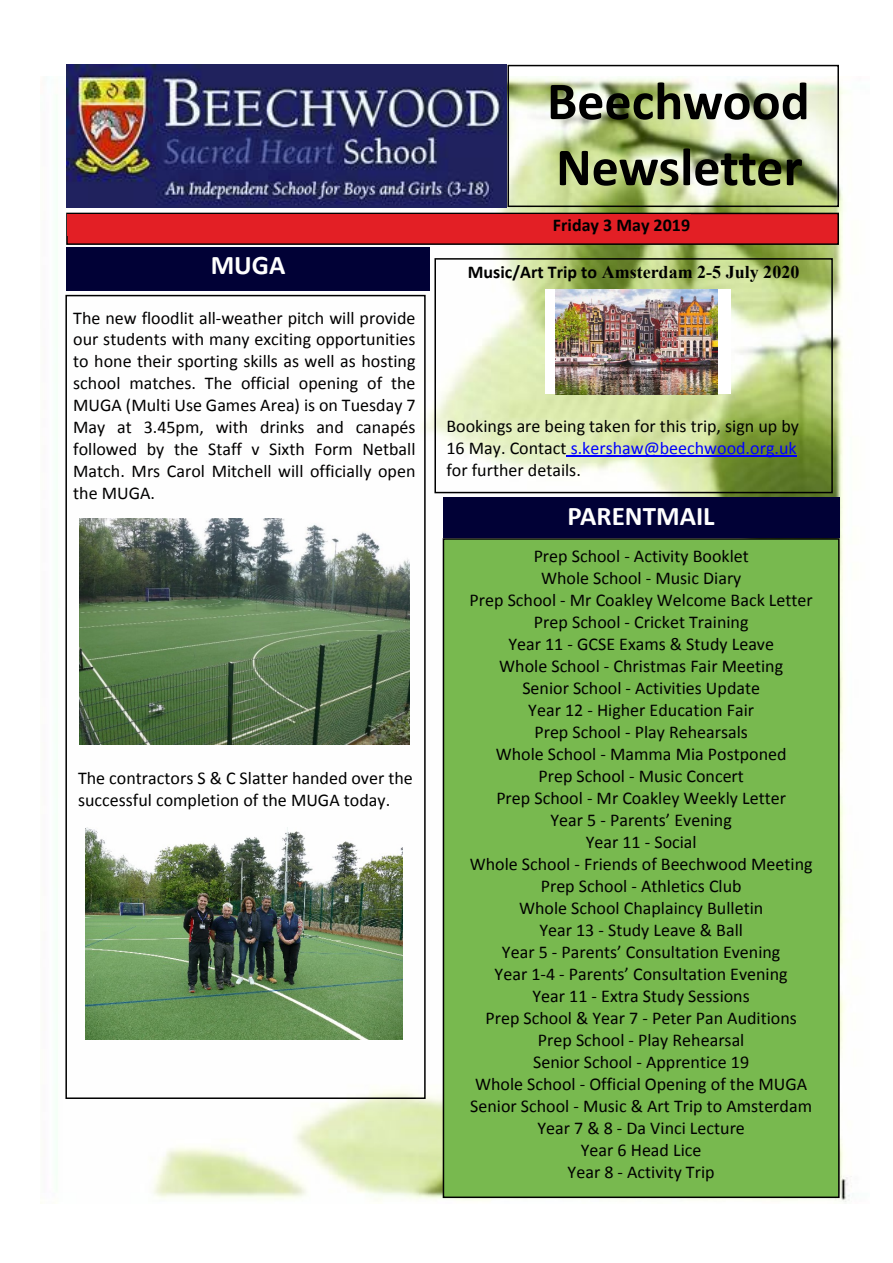
<style>
.page{position:relative;width:893px;height:1263px;background:#fff}
.page>*{position:absolute;margin:0;border:0;box-sizing:border-box;transform-origin:0 0}
.t1{font:700 54px/66px "Calibri";color:#000}
.t2{font:700 27px "Calibri";color:#fefefe}
.t3{font:18px/22px "Calibri";color:#000}
.t4{font:18px/22px "Calibri";color:#010000;text-align:justify}
.t5{font:700 18px "Times New Roman";color:#000}
.t6{font:700 18px "Calibri";color:#000}
.t7{font:5.4px/6.4px "Calibri";color:#000;text-align:center}
.s1{font-family:"Calibri"}
.s2{color:#00f}
</style>
<div class="page">
<img style="left:56px;top:76px;width:796px;height:1126px">
<img style="left:66px;top:65px;width:441px;height:142px">
<div style="left:507px;top:65px;width:332px;height:142px;border:2px solid #000"></div>
<div style="left:67px;top:213px;width:771px;height:31px;background:#e31f25"></div>
<div style="left:66px;top:213px;width:773px;height:32px;border:2px solid #000"></div>
<div style="left:67px;top:214px;width:623px;height:22px;background:#e31f25"></div>
<div style="left:443px;top:539px;width:396px;height:658px;background:#78b94f"></div>
<div style="left:443px;top:538px;width:397px;height:660px;border:2px solid #000"></div>
<div style="left:66px;top:247px;width:364px;height:43px;background:#010136"></div>
<div style="left:443px;top:498px;width:396px;height:40px;background:#010136"></div>
<div style="left:65px;top:295px;width:361px;height:804px;border:2px solid #000"></div>
<div style="left:434px;top:258px;width:399px;height:235px;border:2px solid #000"></div>
<div style="left:73px;top:306px;width:342px;height:22px;background:#fefefe"></div>
<div style="left:415px;top:306px;width:5px;height:22px;background:#fefefe"></div>
<div style="left:73px;top:328px;width:342px;height:22px;background:#fefefe"></div>
<div style="left:415px;top:328px;width:5px;height:22px;background:#fefefe"></div>
<div style="left:73px;top:350px;width:342px;height:22px;background:#fefefe"></div>
<div style="left:415px;top:350px;width:9px;height:22px;background:#fefefe"></div>
<div style="left:73px;top:372px;width:132px;height:22px;background:#fefefe"></div>
<div style="left:205px;top:372px;width:210px;height:22px;background:#fefefe"></div>
<div style="left:415px;top:372px;width:5px;height:22px;background:#fefefe"></div>
<div style="left:73px;top:394px;width:342px;height:22px;background:#fefefe"></div>
<div style="left:415px;top:394px;width:5px;height:22px;background:#fefefe"></div>
<div style="left:73px;top:416px;width:326px;height:22px;background:#fefefe"></div>
<div style="left:399px;top:416px;width:16px;height:22px;background:#fefefe"></div>
<div style="left:415px;top:416px;width:5px;height:22px;background:#fefefe"></div>
<div style="left:73px;top:438px;width:342px;height:22px;background:#fefefe"></div>
<div style="left:415px;top:438px;width:5px;height:22px;background:#fefefe"></div>
<div style="left:73px;top:460px;width:342px;height:22px;background:#fefefe"></div>
<div style="left:415px;top:460px;width:5px;height:22px;background:#fefefe"></div>
<div style="left:73px;top:482px;width:82px;height:22px;background:#fefefe"></div>
<img style="left:80px;top:518px;width:329px;height:226px">
<hr style="left:567px;top:456px;width:230px;height:1px;background:#00f">
<div style="left:546px;top:290px;width:185px;height:104px;background:#fff"></div>
<img style="left:555px;top:290px;width:163px;height:104px">
<img style="left:86px;top:828px;width:317px;height:211px">
<h2 class="t2" style="left:211px;top:254px;width:76px">MUGA</h2>
<p class="t4" style="left:73px;top:308px;width:344px">The new floodlit all-weather pitch will provide our students with many exciting opportunities to hone their sporting skills as well as hosting school matches. The official opening of the MUGA (Multi Use Games Area) is on Tuesday 7<br>May at 3.45pm, with drinks and canapés followed by the Staff v Sixth Form Netball Match. Mrs Carol Mitchell will officially open the MUGA.</p>
<p class="t3" style="left:78px;top:769px;width:336px">The contractors S &amp; C Slatter handed over the successful completion of the MUGA today.</p>
<h1 class="t1" style="left:547px;top:73px;width:264px">Beechwood<br>Newsletter</h1>
<p class="t6" style="left:553px;top:218px;width:139px">Friday 3 May 2019</p>
<p class="t5" style="left:468px;top:266px;width:333px"><span class="s1">Music/Art Trip to</span> Amsterdam 2-5 July 2020</p>
<p class="t7" style="left:599px;top:369px;width:73px">Beechwood Sacred Heart School<br>Music &amp; Art Trip to Amsterdam<br>Summer 2020</p>
<p class="t3" style="left:446px;top:416px;width:354px">Bookings are being taken for this trip, sign up by<br>16 May. Contact <span class="s2">s.kershaw@beechwood.org.uk </span>for further details.</p>
<h2 class="t2" style="left:568px;top:504px;width:149px">PARENTMAIL</h2>
<p class="t3" style="left:470px;top:547px;width:345px;text-align:center">Prep School - Activity Booklet<br>Whole School - Music Diary<br>Prep School - Mr Coakley Welcome Back Letter<br>Prep School - Cricket Training<br>Year 11 - GCSE Exams &amp; Study Leave<br>Whole School - Christmas Fair Meeting<br>Senior School - Activities Update<br>Year 12 - Higher Education Fair<br>Prep School - Play Rehearsals<br>Whole School - Mamma Mia Postponed<br>Prep School - Music Concert<br>Prep School - Mr Coakley Weekly Letter<br>Year 5 - Parents’ Evening<br>Year 11 - Social<br>Whole School - Friends of Beechwood Meeting<br>Prep School - Athletics Club<br>Whole School Chaplaincy Bulletin<br>Year 13 - Study Leave &amp; Ball<br>Year 5 - Parents’ Consultation Evening<br>Year 1-4 - Parents’ Consultation Evening<br>Year 11 - Extra Study Sessions<br>Prep School &amp; Year 7 - Peter Pan Auditions<br>Prep School - Play Rehearsal<br>Senior School - Apprentice 19<br>Whole School - Official Opening of the MUGA<br>Senior School - Music &amp; Art Trip to Amsterdam<br>Year 7 &amp; 8 - Da Vinci Lecture<br>Year 6 Head Lice<br>Year 8 - Activity Trip</p>
</div>
